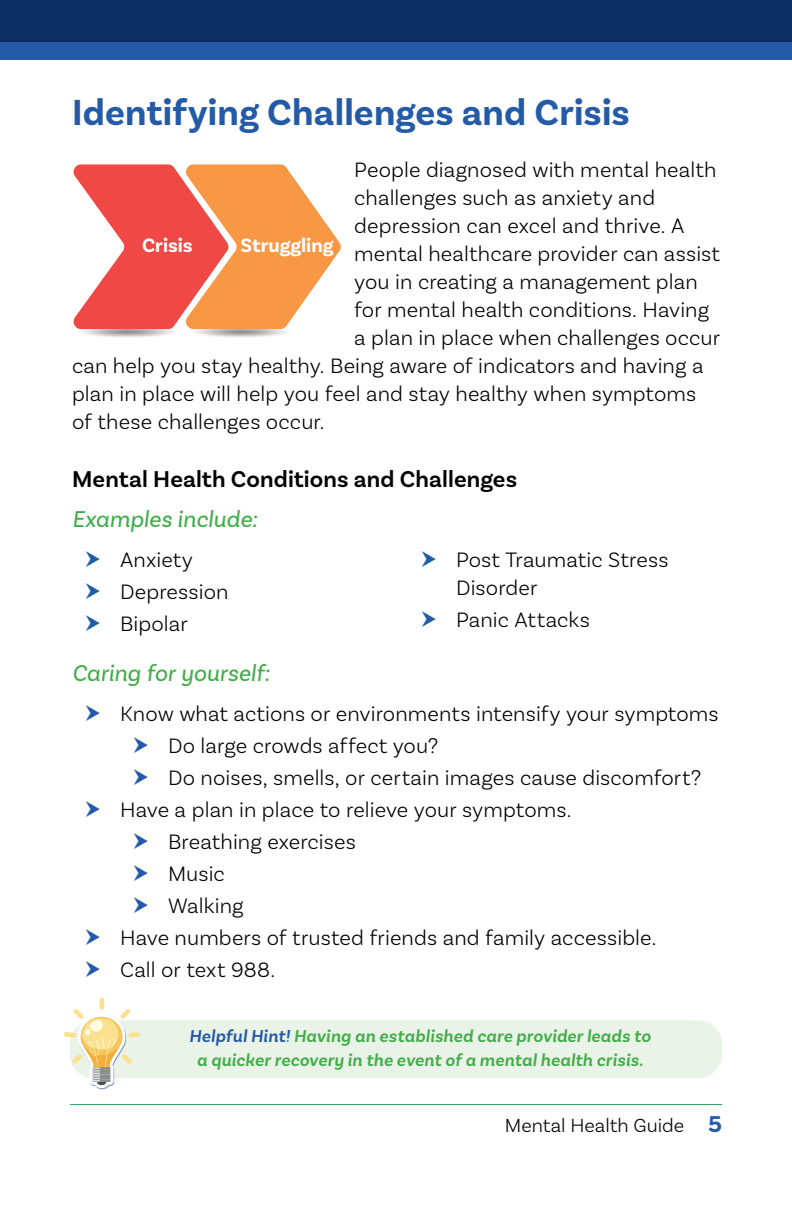
<style>
.page{position:relative;width:792px;height:1224px;background:#fff}
.page>*{position:absolute;margin:0;border:0;box-sizing:border-box;transform-origin:0 0}
.t1{font:700 38px "Basic Sans";letter-spacing:.005em;color:#245ba6}
.t2{font:600 24px "Basic Sans";letter-spacing:.005em;color:#000}
.t3{font:italic 24px "Basic Sans";letter-spacing:.005em;color:#41ad49}
.t4{font:300 22px/32px "Basic Sans";letter-spacing:.005em;color:#000}
.t5{font:700 20.4px "Basic Sans";color:#fff}
.t6{font:300 20px "Basic Sans";color:#000}
.t7{font:italic 600 18px/24px "Basic Sans";letter-spacing:.015em;color:#41ad49;text-align:center}
.s1{color:#245ba6}
.s2{font-weight:700;font-size:24px;color:#245ba6}
</style>
<div class="page">
<svg style="left:73px;top:164px;width:268px;height:173px"></svg>
<div style="left:70px;top:1020px;width:652px;height:58px;background:#eaf3e7;border-radius:24px"></div>
<hr style="left:100px;top:998px;width:4px;height:12px;background:#fbe08e;border-radius:2px">
<svg style="left:64px;top:1009px;width:76px;height:80px"></svg>
<div style="left:0;top:0;width:792px;height:60px;background:#0a2e61"></div>
<div style="left:0;top:42px;width:792px;height:18px;background:#245ba6"></div>
<hr style="left:70px;top:1104px;width:652px;height:1px;background:#34a960">
<h1 class="t1" style="left:72px;top:89px;width:559px">Identifying Challenges and Crisis</h1>
<p class="t4" style="left:354px;top:153px;width:364px">People diagnosed with mental health</p>
<p class="t4" style="left:354px;top:181px;width:303px">challenges such as anxiety and</p>
<p class="t4" style="left:354px;top:209px;width:332px">depression can excel and thrive. A</p>
<p class="t4" style="left:354px;top:237px;width:367px">mental healthcare provider can assist</p>
<p class="t4" style="left:354px;top:265px;width:345px">you in creating a management plan</p>
<p class="t4" style="left:354px;top:293px;width:357px">for mental health conditions. Having</p>
<p class="t4" style="left:354px;top:321px;width:367px">a plan in place when challenges occur</p>
<p class="t4" style="left:72px;top:349px;width:633px">can help you stay healthy. Being aware of indicators and having a</p>
<p class="t4" style="left:72px;top:377px;width:626px">plan in place will help you feel and stay healthy when symptoms</p>
<p class="t4" style="left:72px;top:405px;width:254px">of these challenges occur.</p>
<p class="t2" style="left:72px;top:464px;width:447px">Mental Health Conditions and Challenges</p>
<p class="t3" style="left:72px;top:504px;width:187px">Examples include:</p>
<p class="t4" style="left:120px;top:543px;width:110px">Anxiety<br>Depression<br>Bipolar</p>
<p class="t4" style="left:456px;top:545px;width:214px;line-height:28px">Post Traumatic Stress<br>Disorder</p>
<p class="t5" style="left:142px;top:233px;width:52px">Crisis</p>
<p class="t5" style="left:241px;top:233px;width:95px">Struggling</p>
<p class="t4" style="left:456px;top:603px;width:135px">Panic Attacks</p>
<p class="t3" style="left:72px;top:658px;width:199px">Caring for yourself:</p>
<p class="t4" style="left:120px;top:697px;width:600px">Know what actions or environments intensify your symptoms</p>
<p class="t4" style="left:168px;top:729px;width:272px">Do large crowds affect you?</p>
<p class="t4" style="left:168px;top:761px;width:535px">Do noises, smells, or certain images cause discomfort?</p>
<p class="t4" style="left:120px;top:793px;width:453px">Have a plan in place to relieve your symptoms.</p>
<p class="t4" style="left:168px;top:825px;width:189px">Breathing exercises</p>
<p class="t4" style="left:168px;top:857px;width:58px">Music</p>
<p class="t4" style="left:168px;top:889px;width:77px">Walking</p>
<p class="t4" style="left:120px;top:921px;width:538px">Have numbers of trusted friends and family accessible.</p>
<p class="t4" style="left:120px;top:953px;width:157px">Call or text 988.</p>
<p class="t7" style="left:189px;top:1024px;width:463px"><span class="s1">Helpful Hint!</span> Having an established care provider leads to a quicker recovery in the event of a mental health crisis.</p>
<p class="t6" style="left:505px;top:1113px;width:219px">Mental Health Guide <span class="s2">5</span></p>
</div>
